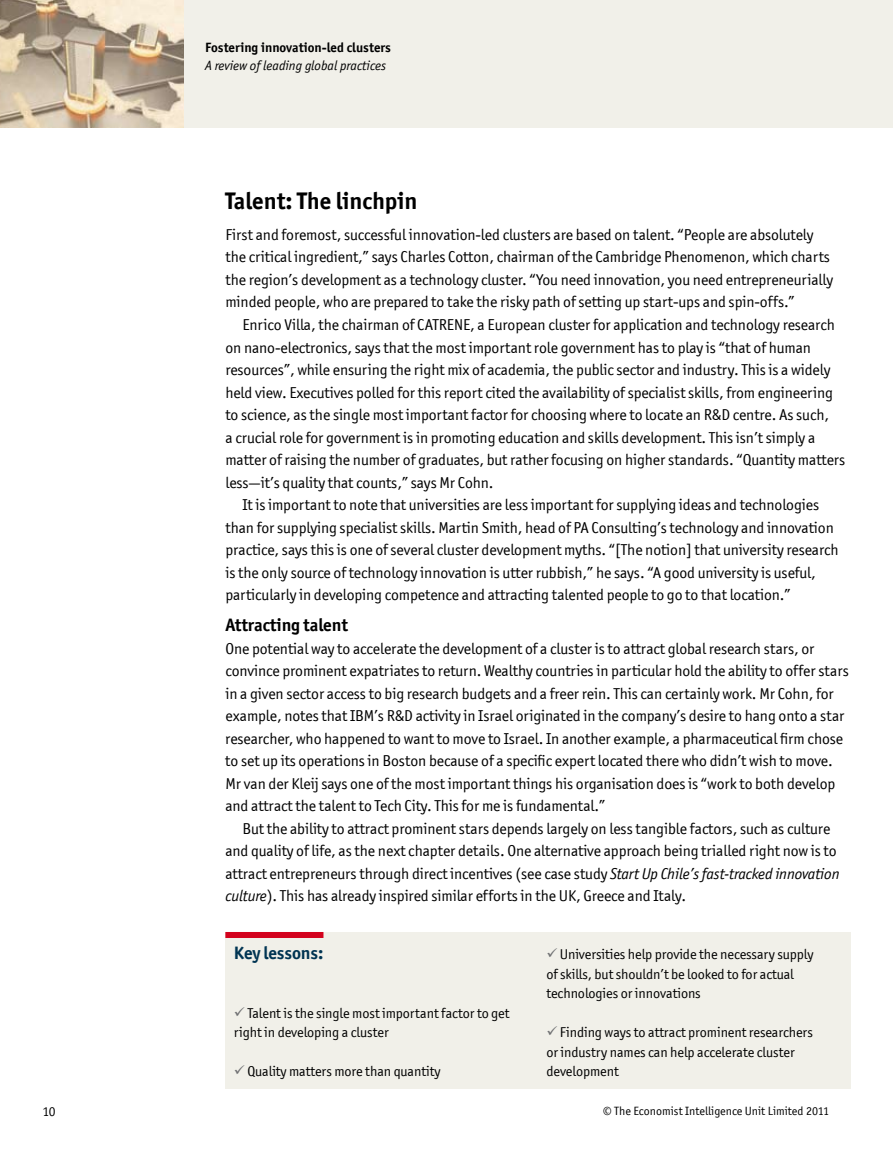
<style>
.page{position:relative;width:893px;height:1149px;background:#fff}
.page>*{position:absolute;margin:0;border:0;box-sizing:border-box;transform-origin:0 0}
.t1{font:700 24px "Officina San ITC";color:#000}
.t2{font:700 18px "Officina San ITC";letter-spacing:-.005em;color:#000}
.t3{font:700 18px "Officina San ITC";letter-spacing:-.005em;color:#003452}
.t4{font:15.75px/22.5px "Officina San ITC";letter-spacing:-.005em;color:#000}
.t5{font:14.25px/19.5px "Officina San ITC";letter-spacing:-.005em;color:#000}
.t6{font:700 13.5px "Officina San ITC";color:#000}
.t7{font:italic 13.5px "Officina San ITC";color:#000}
.t8{font:13.5px "Officina San ITC";color:#000}
.t9{font:12px "Officina San ITC";color:#000}
.s1{font-style:italic}
.s2{color:#707173}
</style>
<div class="page">
<div style="left:0;top:0;width:893px;height:128px;background:#f1f0e9"></div>
<img style="left:0;top:0;width:183px;height:128px">
<div style="left:225px;top:931px;width:625px;height:157px;background:#f1f0e9"></div>
<div style="left:225px;top:931px;width:98px;height:6px;background:#d3021d"></div>
<p class="t6" style="left:205px;top:39px;width:187px">Fostering innovation-led clusters</p>
<p class="t7" style="left:205px;top:58px;width:183px">A review of leading global practices</p>
<h1 class="t1" style="left:225px;top:186px;width:194px">Talent: The linchpin</h1>
<p class="t4" style="left:225px;top:223px;width:609px">First and foremost, successful innovation-led clusters are based on talent. “People are absolutely the critical ingredient,” says Charles Cotton, chairman of the Cambridge Phenomenon, which charts the region’s development as a technology cluster. “You need innovation, you need entrepreneurially minded people, who are prepared to take the risky path of setting up start-ups and spin-offs.”</p>
<p class="t4" style="left:242px;top:313px;width:594px">Enrico Villa, the chairman of CATRENE, a European cluster for application and technology research</p>
<p class="t4" style="left:225px;top:336px;width:587px">on nano-electronics, says that the most important role government has to play is “that of human</p>
<p class="t4" style="left:225px;top:358px;width:606px">resources”, while ensuring the right mix of academia, the public sector and industry. This is a widely</p>
<p class="t4" style="left:225px;top:381px;width:609px">held view. Executives polled for this report cited the availability of specialist skills, from engineering</p>
<p class="t4" style="left:225px;top:403px;width:605px">to science, as the single most important factor for choosing where to locate an R&amp;D centre. As such,</p>
<p class="t4" style="left:225px;top:426px;width:591px">a crucial role for government is in promoting education and skills development. This isn’t simply a</p>
<p class="t4" style="left:225px;top:448px;width:621px">matter of raising the number of graduates, but rather focusing on higher standards. “Quantity matters</p>
<p class="t4" style="left:225px;top:471px;width:270px">less—it’s quality that counts,” says Mr Cohn.</p>
<p class="t4" style="left:242px;top:493px;width:578px">It is important to note that universities are less important for supplying ideas and technologies</p>
<p class="t4" style="left:225px;top:516px;width:610px">than for supplying specialist skills. Martin Smith, head of PA Consulting’s technology and innovation</p>
<p class="t4" style="left:225px;top:538px;width:615px">practice, says this is one of several cluster development myths. “[The notion] that university research</p>
<p class="t4" style="left:225px;top:561px;width:592px">is the only source of technology innovation is utter rubbish,” he says. “A good university is useful,</p>
<p class="t4" style="left:225px;top:583px;width:567px">particularly in developing competence and attracting talented people to go to that location.”</p>
<p class="t2" style="left:225px;top:613px;width:124px">Attracting talent</p>
<p class="t4" style="left:225px;top:637px;width:625px">One potential way to accelerate the development of a cluster is to attract global research stars, or convince prominent expatriates to return. Wealthy countries in particular hold the ability to offer stars in a given sector access to big research budgets and a freer rein. This can certainly work. Mr Cohn, for example, notes that IBM’s R&amp;D activity in Israel originated in the company’s desire to hang onto a star researcher, who happened to want to move to Israel. In another example, a pharmaceutical firm chose to set up its operations in Boston because of a specific expert located there who didn’t wish to move.<br>Mr van der Kleij says one of the most important things his organisation does is “work to both develop and attract the talent to Tech City. This for me is fundamental.”</p>
<p class="t4" style="left:225px;top:817px;width:616px;text-indent:17px">But the ability to attract prominent stars depends largely on less tangible factors, such as culture and quality of life, as the next chapter details. One alternative approach being trialled right now is to attract entrepreneurs through direct incentives (see case study <span class="s1">Start Up Chile’s fast-tracked innovation culture</span>). This has already inspired similar efforts in the UK, Greece and Italy.</p>
<p class="t3" style="left:234px;top:941px;width:91px">Key lessons:</p>
<p class="t5" style="left:234px;top:1002px;width:277px"><span class="s2">✓</span> Talent is the single most important factor to get right in developing a cluster</p>
<p class="t5" style="left:234px;top:1061px;width:208px"><span class="s2">✓</span> Quality matters more than quantity</p>
<p class="t5" style="left:546px;top:944px;width:269px"><span class="s2">✓</span> Universities help provide the necessary supply of skills, but shouldn’t be looked to for actual technologies or innovations</p>
<p class="t5" style="left:546px;top:1022px;width:268px"><span class="s2">✓</span> Finding ways to attract prominent researchers or industry names can help accelerate cluster development</p>
<p class="t8" style="left:43px;top:1103px;width:14px">10</p>
<p class="t9" style="left:603px;top:1103px;width:227px">© The Economist Intelligence Unit Limited 2011</p>
</div>
